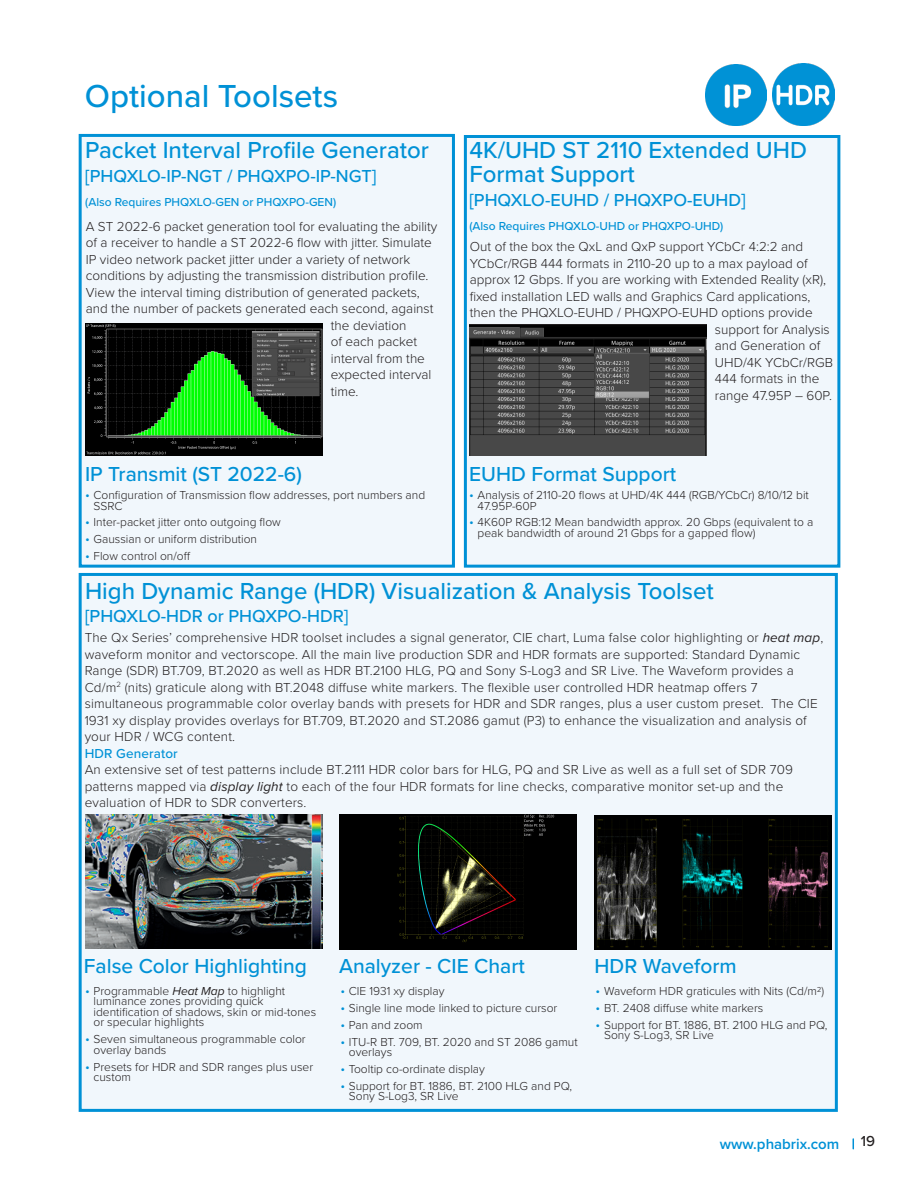
<style>
.page{position:relative;width:918px;height:1188px;background:#fff}
.page>*{position:absolute;margin:0;border:0;box-sizing:border-box;transform-origin:0 0}
.t1{font:500 33px "Proxima Nova";color:#0091d6}
.t2{font:500 24px/24px "Proxima Nova";color:#0091d6}
.t3{font:500 21px "Proxima Nova";color:#0091d6}
.t4{font:500 18px "Proxima Nova";color:#0091d6}
.t5{font:600 15px "Proxima Nova";color:#0091d6}
.t6{font:500 15px "Proxima Nova";color:#231f20}
.Paragraph_Style_1{font:300 13.5px/16.5px "Proxima Nova";letter-spacing:.01em;color:#231f20}
.t7{font:300 12px/10.5px "Proxima Nova";color:#231f20}
.t8{font:500 12px "Proxima Nova";color:#0091d6}
.s1{font-size:13.5px;color:#0091d6}
.s2{font-weight:400;font-style:italic}
.s3{font-weight:500;color:#0091d6}
</style>
<div class="page">
<div style="left:79px;top:134px;width:376px;height:434px;background:#f1f7fc;border:3px solid #0091d6"></div>
<div style="left:79px;top:573px;width:759px;height:539px;background:#f1f7fc;border:3px solid #0091d6"></div>
<img style="left:339px;top:815px;width:237px;height:134px">
<img style="left:85px;top:814px;width:237px;height:135px">
<img style="left:595px;top:816px;width:237px;height:133px">
<img style="left:85px;top:324px;width:237px;height:131px">
<img style="left:773px;top:64px;width:62px;height:62px">
<img style="left:705px;top:65px;width:61px;height:60px">
<div style="left:464px;top:135px;width:376px;height:433px;background:#f1f7fc;border:3px solid #0091d6"></div>
<img style="left:469px;top:325px;width:237px;height:131px">
<p class="t1" style="left:85px;top:71px;width:255px">Optional Toolsets</p>
<p class="t2" style="left:85px;top:137px;width:345px">Packet Interval Profile Generator</p>
<p class="t4" style="left:85px;top:163px;width:293px">[PHQXLO-IP-NGT / PHQXPO-IP-NGT]</p>
<p class="t8" style="left:85px;top:193px;width:252px">(Also Requires PHQXLO-GEN or PHQXPO-GEN)</p>
<p class="Paragraph_Style_1" style="left:86px;top:217px;width:353px">A ST 2022-6 packet generation tool for evaluating the ability</p>
<p class="Paragraph_Style_1" style="left:86px;top:234px;width:348px">of a receiver to handle a ST 2022-6 flow with jitter. Simulate</p>
<p class="Paragraph_Style_1" style="left:86px;top:250px;width:326px">IP video network packet jitter under a variety of network</p>
<p class="Paragraph_Style_1" style="left:86px;top:267px;width:344px">conditions by adjusting the transmission distribution profile.</p>
<p class="Paragraph_Style_1" style="left:86px;top:283px;width:336px">View the interval timing distribution of generated packets,</p>
<p class="Paragraph_Style_1" style="left:86px;top:300px;width:349px">and the number of packets generated each second, against</p>
<p class="Paragraph_Style_1" style="left:331px;top:316px;width:77px">the deviation</p>
<p class="Paragraph_Style_1" style="left:331px;top:333px;width:88px">of each packet</p>
<p class="Paragraph_Style_1" style="left:331px;top:349px;width:96px">interval from the</p>
<p class="Paragraph_Style_1" style="left:331px;top:366px;width:102px">expected interval</p>
<p class="Paragraph_Style_1" style="left:331px;top:382px;width:29px">time.</p>
<p class="t3" style="left:85px;top:458px;width:218px">IP Transmit (ST 2022-6)</p>
<p class="t7" style="left:94px;top:489px;width:333px;text-indent:-9px"><span class="s1">•</span> Configuration of Transmission flow addresses, port numbers and<br>SSRC</p>
<p class="t7" style="left:85px;top:517px;width:197px"><span class="s1">•</span> Inter-packet jitter onto outgoing flow</p>
<p class="t7" style="left:85px;top:533px;width:174px"><span class="s1">•</span> Gaussian or uniform distribution</p>
<p class="t7" style="left:85px;top:550px;width:107px"><span class="s1">•</span> Flow control on/off</p>
<p class="t2" style="left:469px;top:137px;width:339px">4K/UHD ST 2110 Extended UHD<br>Format Support</p>
<p class="t4" style="left:469px;top:187px;width:278px">[PHQXLO-EUHD / PHQXPO-EUHD]</p>
<p class="t8" style="left:469px;top:217px;width:256px">(Also Requires PHQXLO-UHD or PHQXPO-UHD)</p>
<p class="Paragraph_Style_1" style="left:470px;top:238px;width:335px">Out of the box the QxL and QxP support YCbCr 4:2:2 and</p>
<p class="Paragraph_Style_1" style="left:470px;top:254px;width:339px">YCbCr/RGB 444 formats in 2110-20 up to a max payload of</p>
<p class="Paragraph_Style_1" style="left:470px;top:271px;width:358px">approx 12 Gbps. If you are working with Extended Reality (xR),</p>
<p class="Paragraph_Style_1" style="left:470px;top:287px;width:342px">fixed installation LED walls and Graphics Card applications,</p>
<p class="Paragraph_Style_1" style="left:470px;top:304px;width:344px">then the PHQXLO-EUHD / PHQXPO-EUHD options provide</p>
<p class="Paragraph_Style_1" style="left:715px;top:320px;width:116px">support for Analysis</p>
<p class="Paragraph_Style_1" style="left:715px;top:337px;width:107px">and Generation of</p>
<p class="Paragraph_Style_1" style="left:715px;top:353px;width:120px">UHD/4K YCbCr/RGB</p>
<p class="Paragraph_Style_1" style="left:715px;top:370px;width:106px">444 formats in the</p>
<p class="Paragraph_Style_1" style="left:715px;top:386px;width:119px">range 47.95P – 60P.</p>
<p class="t3" style="left:469px;top:458px;width:209px">EUHD Format Support</p>
<p class="t7" style="left:478px;top:489px;width:333px;text-indent:-9px"><span class="s1">•</span> Analysis of 2110-20 flows at UHD/4K 444 (RGB/YCbCr) 8/10/12 bit<br>47.95P-60P</p>
<p class="t7" style="left:478px;top:517px;width:337px;text-indent:-9px"><span class="s1">•</span> 4K60P RGB:12 Mean bandwidth approx. 20 Gbps (equivalent to a peak bandwidth of around 21 Gbps for a gapped flow)</p>
<p class="t2" style="left:85px;top:578px;width:630px">High Dynamic Range (HDR) Visualization &amp; Analysis Toolset</p>
<p class="t4" style="left:85px;top:602px;width:265px">[PHQXLO-HDR or PHQXPO-HDR]</p>
<p class="Paragraph_Style_1" style="left:85px;top:629px;width:740px">The Qx Series’ comprehensive HDR toolset includes a signal generator, CIE chart, Luma false color highlighting or <span class="s2">heat map</span>, waveform monitor and vectorscope. All the main live production SDR and HDR formats are supported: Standard Dynamic Range (SDR) BT.709, BT.2020 as well as HDR BT.2100 HLG, PQ and Sony S-Log3 and SR Live. The Waveform provides a Cd/m<sup>2</sup> (nits) graticule along with BT.2048 diffuse white markers. The flexible user controlled HDR heatmap offers 7 simultaneous programmable color overlay bands with presets for HDR and SDR ranges, plus a user custom preset. The CIE 1931 xy display provides overlays for BT.709, BT.2020 and ST.2086 gamut (P3) to enhance the visualization and analysis of your HDR / WCG content.</p>
<p class="Paragraph_Style_1" style="left:85px;top:744px;width:710px"><span class="s3">HDR Generator<br></span>An extensive set of test patterns include BT.2111 HDR color bars for HLG, PQ and SR Live as well as a full set of SDR 709 patterns mapped via <span class="s2">display light</span> to each of the four HDR formats for line checks, comparative monitor set-up and the evaluation of HDR to SDR converters.</p>
<p class="t3" style="left:84px;top:950px;width:225px">False Color Highlighting</p>
<p class="t7" style="left:94px;top:985px;width:224px;text-indent:-9px"><span class="s1">•</span> Programmable <span class="s2">Heat Map</span> to highlight luminance zones providing quick identification of shadows, skin or mid-tones or specular highlights</p>
<p class="t7" style="left:94px;top:1033px;width:214px;text-indent:-9px"><span class="s1">•</span> Seven simultaneous programmable color overlay bands</p>
<p class="t7" style="left:94px;top:1061px;width:221px;text-indent:-9px"><span class="s1">•</span> Presets for HDR and SDR ranges plus user custom</p>
<p class="t3" style="left:339px;top:951px;width:187px">Analyzer - CIE Chart</p>
<p class="t7" style="left:340px;top:985px;width:106px"><span class="s1">•</span> CIE 1931 xy display</p>
<p class="t7" style="left:340px;top:1002px;width:219px"><span class="s1">•</span> Single line mode linked to picture cursor</p>
<p class="t7" style="left:340px;top:1019px;width:84px"><span class="s1">•</span> Pan and zoom</p>
<p class="t7" style="left:349px;top:1036px;width:230px;text-indent:-9px"><span class="s1">•</span> ITU-R BT. 709, BT. 2020 and ST 2086 gamut overlays</p>
<p class="t7" style="left:340px;top:1063px;width:146px"><span class="s1">•</span> Tooltip co-ordinate display</p>
<p class="t7" style="left:349px;top:1080px;width:225px;text-indent:-9px"><span class="s1">•</span> Support for BT. 1886, BT. 2100 HLG and PQ,<br>Sony S-Log3, SR Live</p>
<p class="t3" style="left:595px;top:950px;width:144px">HDR Waveform</p>
<p class="t7" style="left:596px;top:985px;width:230px"><span class="s1">•</span> Waveform HDR graticules with Nits (Cd/m2)</p>
<p class="t7" style="left:596px;top:1002px;width:169px"><span class="s1">•</span> BT. 2408 diffuse white markers</p>
<p class="t7" style="left:604px;top:1019px;width:225px;text-indent:-9px"><span class="s1">•</span> Support for BT. 1886, BT. 2100 HLG and PQ,<br>Sony S-Log3, SR Live</p>
<p class="t5" style="left:720px;top:1133px;width:121px">www.phabrix.com</p>
<p class="t6" style="left:861px;top:1130px;width:16px">19</p>
</div>
